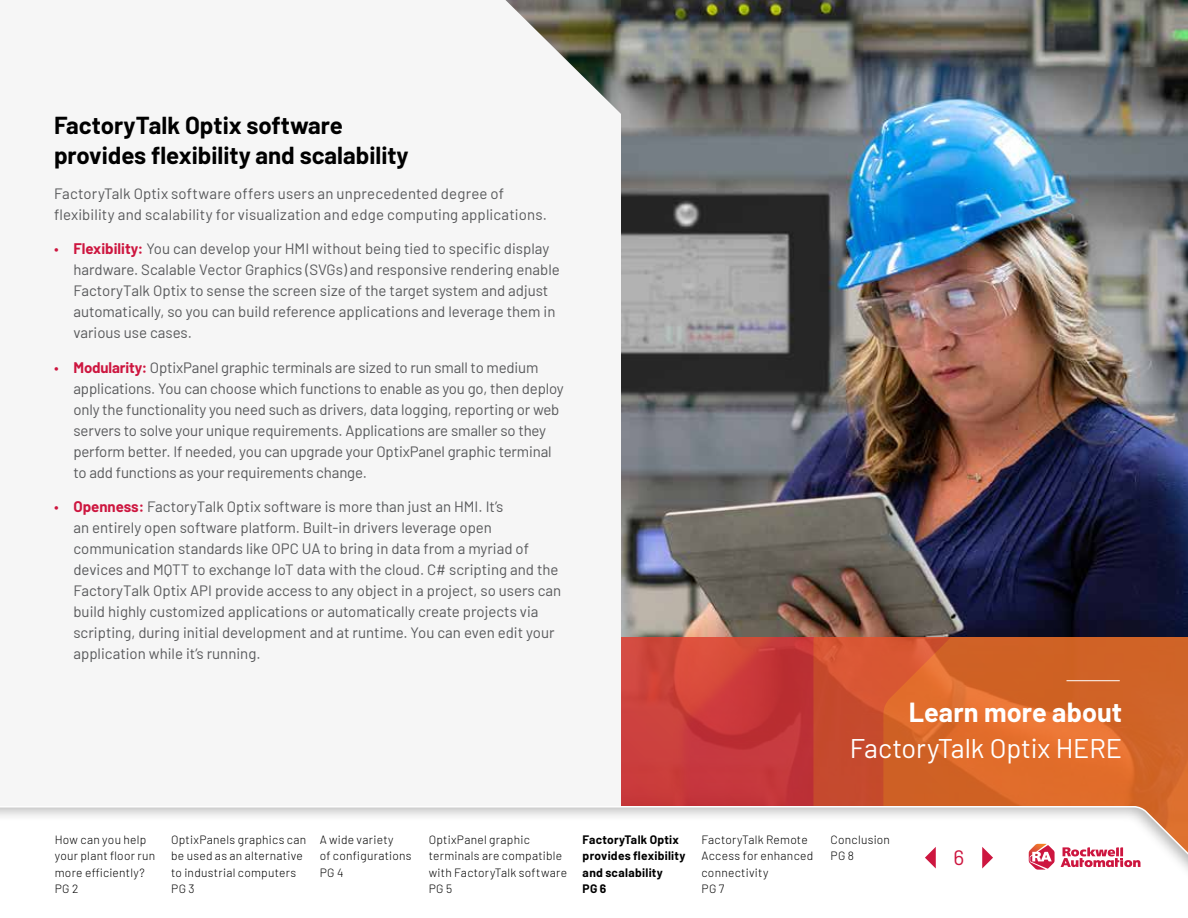
<style>
.page{position:relative;width:1188px;height:918px;background:#fff}
.page>*{position:absolute;margin:0;border:0;box-sizing:border-box;transform-origin:0 0}
.t1{font:27px "Barlow";letter-spacing:-.005em;color:#fff}
.t2{font:700 27px "Barlow";letter-spacing:.005em;color:#fff}
.t3{font:700 24px/30px "Barlow";color:#000}
.t4{font:21px "Barlow";color:#cd163f}
.t5{font:15px/21px "Barlow";color:#58595b}
.t6{font:300 12px/16.5px "Barlow";letter-spacing:.025em;color:#000}
.t7{font:700 12px/16.5px "Barlow";letter-spacing:.02em;color:#000}
.s1{color:#cd163f}
.s2{font-weight:700;color:#cd163f}
</style>
<div class="page">
<img style="left:621px;top:0;width:567px;height:637px">
<svg style="left:433px;top:637px;width:755px;height:246px;background:#cd4841"></svg>
<img style="left:654px;top:637px;width:159px;height:167px">
<svg style="left:813px;top:637px;width:70px;height:167px;background:#cb4d2f"></svg>
<svg style="left:883px;top:637px;width:305px;height:167px;background:#d76729"></svg>
<hr style="left:1066px;top:680px;width:54px;height:1px;background:#fff">
<div style="left:433px;top:0;width:188px;height:804px;background:#f6f6f6"></div>
<svg style="left:0;top:805px;width:1188px;height:78px"></svg>
<svg style="left:982px;top:847px;width:11px;height:22px"></svg>
<svg style="left:925px;top:847px;width:11px;height:22px"></svg>
<svg style="left:1061px;top:847px;width:79px;height:20px"></svg>
<svg style="left:1029px;top:844px;width:26px;height:26px"></svg>
<h2 class="t3" style="left:54px;top:109px;width:356px">FactoryTalk Optix software provides flexibility and scalability</h2>
<p class="t5" style="left:54px;top:182px;width:494px">FactoryTalk Optix software offers users an unprecedented degree of flexibility and scalability for visualization and edge computing applications.</p>
<p class="t5" style="left:73px;top:237px;width:488px;text-indent:-19px"><span class="s1">•</span> <span class="s2">Flexibility:</span> You can develop your HMI without being tied to specific display hardware. Scalable Vector Graphics (SVGs) and responsive rendering enable FactoryTalk Optix to sense the screen size of the target system and adjust automatically, so you can build reference applications and leverage them in various use cases.</p>
<p class="t5" style="left:73px;top:356px;width:492px;text-indent:-19px"><span class="s1">•</span> <span class="s2">Modularity:</span> OptixPanel graphic terminals are sized to run small to medium applications. You can choose which functions to enable as you go, then deploy only the functionality you need such as drivers, data logging, reporting or web servers to solve your unique requirements. Applications are smaller so they perform better. If needed, you can upgrade your OptixPanel graphic terminal to add functions as your requirements change.</p>
<p class="t5" style="left:73px;top:495px;width:489px;text-indent:-19px"><span class="s1">•</span> <span class="s2">Openness:</span> FactoryTalk Optix software is more than just an HMI. It’s<br>an entirely open software platform. Built-in drivers leverage open communication standards like OPC UA to bring in data from a myriad of devices and MQTT to exchange IoT data with the cloud. C# scripting and the FactoryTalk Optix API provide access to any object in a project, so users can build highly customized applications or automatically create projects via scripting, during initial development and at runtime. You can even edit your application while it’s running.</p>
<h1 class="t2" style="left:909px;top:693px;width:215px">Learn more about</h1>
<h1 class="t1" style="left:850px;top:729px;width:274px">FactoryTalk Optix HERE</h1>
<p class="t6" style="left:55px;top:830px;width:102px">How can you help your plant floor run more efficiently?<br>PG 2</p>
<p class="t6" style="left:171px;top:830px;width:137px">OptixPanels graphics can be used as an alternative to industrial computers<br>PG 3</p>
<p class="t6" style="left:320px;top:830px;width:93px">A wide variety<br>of configurations<br>PG 4</p>
<p class="t6" style="left:429px;top:830px;width:140px">OptixPanel graphic terminals are compatible with FactoryTalk software<br>PG 5</p>
<p class="t7" style="left:583px;top:830px;width:104px">FactoryTalk Optix provides flexibility and scalability<br>PG 6</p>
<p class="t6" style="left:701px;top:830px;width:113px">FactoryTalk Remote<br>Access for enhanced connectivity<br>PG 7</p>
<p class="t6" style="left:831px;top:830px;width:61px">Conclusion<br>PG 8</p>
<h3 class="t4" style="left:953px;top:842px;width:12px">6</h3>
</div>
